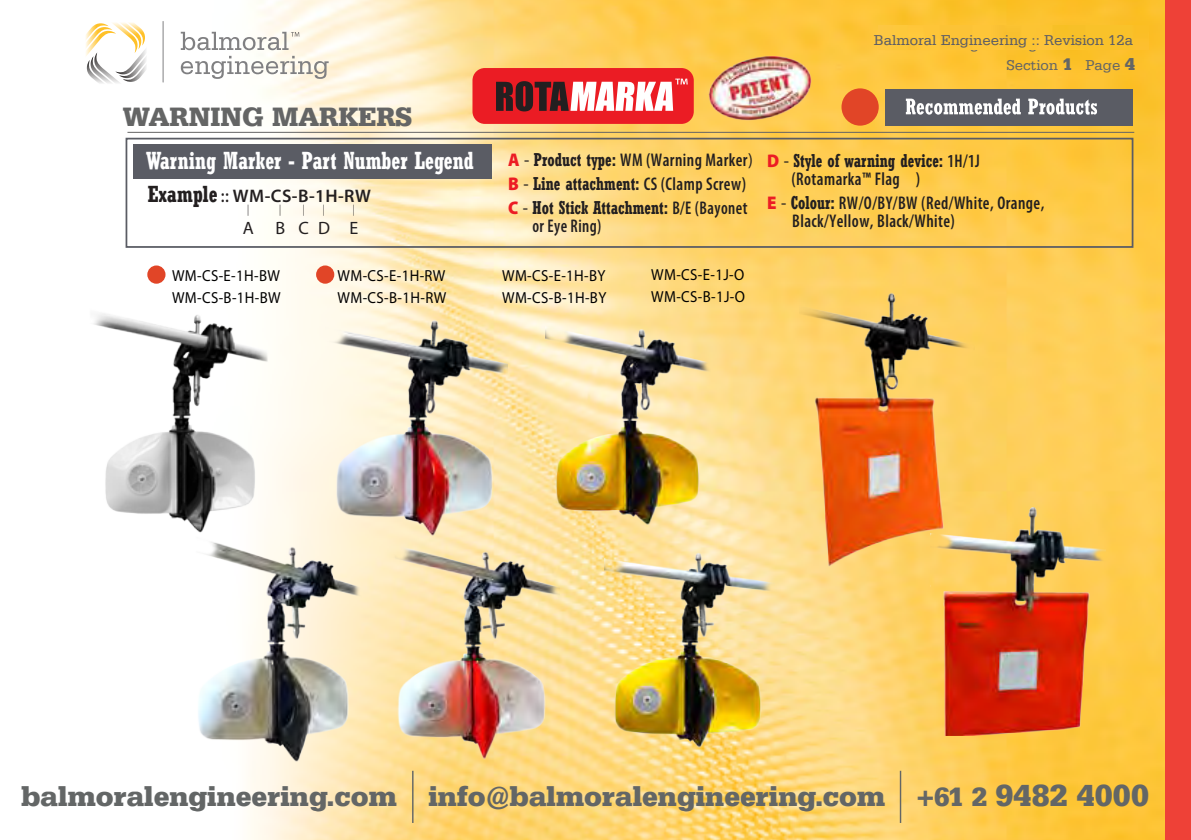
<style>
.page{position:relative;width:1191px;height:840px;background:#fff}
.page>*{position:absolute;margin:0;border:0;box-sizing:border-box;transform-origin:0 0}
.t1{font:900 28px "Serifa BT";color:#646565}
.t2{font:700 27px "Serifa BQ";color:#636666}
.t3{font:700 condensed 24.4px "Rockwell";color:#fff;scale:.85 1}
.t4{font:600 condensed 18.4px/24px "Myriad Pro";letter-spacing:.025em;color:#231f20;scale:.93 1}
.t5{font:700 condensed 18.4px/24px "Rockwell";color:#231f20;scale:.83 1}
.t6{font:600 condensed 18.4px "Myriad Pro";letter-spacing:.025em;color:#231f20;scale:.9 1}
.t7{font:600 18.2px "Myriad Pro";letter-spacing:.025em;color:#231f20}
.t8{font:17.8px "Myriad Pro";color:#231f20}
.t9{font:16px/22px "Myriad Pro";letter-spacing:.025em;color:#000;scale:.92 1}
.t10{font:15px/21.6px "Serifa";color:#646565;text-align:right}
.t11{font:15px "Serifa";color:#5b5c65}
.t12{font:300 condensed 11.2px "Myriad Pro";color:#231f20}
.s1{font-family:"Rockwell";font-weight:700;font-stretch:condensed;font-size:23px}
.s2{font-stretch:condensed}
.s3{font-weight:900;font-stretch:normal;color:#ec1c24}
.s4{font-weight:400;font-stretch:normal}
.s5{font-family:"Rockwell";font-weight:700}
.s6{font-family:"Myriad Pro";font-weight:900;font-stretch:normal;color:#ec1c24}
.s7{font-family:"Myriad Pro";font-weight:400;font-stretch:normal}
.s8{font-family:"Myriad Pro";font-weight:600}
.s9{font-family:"Serifa BT";font-weight:900;font-size:18px}
.s10{font-size:26px}
.s11{font-size:30px}
</style>
<div class="page">
<img style="left:125px;top:0;width:1041px;height:839px">
<div style="left:1166px;top:0;width:25px;height:839px;background:#ee4137"></div>
<img style="left:799px;top:285px;width:175px;height:285px">
<img style="left:930px;top:507px;width:175px;height:228px">
<img style="left:191px;top:531px;width:170px;height:240px">
<img style="left:390px;top:537px;width:169px;height:228px">
<img style="left:604px;top:536px;width:170px;height:221px">
<img style="left:94px;top:297px;width:189px;height:241px">
<img style="left:326px;top:314px;width:181px;height:231px">
<img style="left:545px;top:311px;width:165px;height:223px">
<hr style="left:127px;top:132px;width:1007px;height:1px;background:#646565">
<svg style="left:86px;top:21px;width:61px;height:63px"></svg>
<hr style="left:163px;top:21px;width:1px;height:61px;background:#808082">
<svg style="left:181px;top:56px;width:148px;height:23px"></svg>
<svg style="left:181px;top:32px;width:118px;height:18px"></svg>
<div style="left:885px;top:89px;width:248px;height:36px;background:#5a5c64"></div>
<svg style="left:906px;top:99px;width:114px;height:16px"></svg>
<svg style="left:1028px;top:99px;width:69px;height:16px"></svg>
<div style="left:841px;top:88px;width:37px;height:38px;background:#e14527;border-radius:50%"></div>
<img style="left:707px;top:54px;width:105px;height:68px">
<div style="left:126px;top:138px;width:1007px;height:110px;border:2px solid #5a5c64"></div>
<div style="left:133px;top:144px;width:359px;height:34px;background:#5a5c64"></div>
<div style="left:147px;top:265px;width:18px;height:18px;background:#e14527;border-radius:50%"></div>
<div style="left:316px;top:265px;width:18px;height:18px;background:#e14527;border-radius:50%"></div>
<div style="left:472px;top:68px;width:222px;height:56px;background:#eb1c24;border-radius:12px"></div>
<svg style="left:496px;top:79px;width:192px;height:32px"></svg>
<hr style="left:412px;top:770px;width:1px;height:52px;background:#636666">
<hr style="left:899px;top:770px;width:2px;height:52px;background:#636666">
<img style="left:878px;top:26px;width:270px;height:24px">
<h1 class="t1" style="left:123px;top:99px;width:291px">WARNING MARKERS</h1>
<h3 class="t3" style="left:146px;top:146px;width:387px">Warning Marker - Part Number Legend</h3>
<p class="t7" style="left:148px;top:184px;width:224px"><span class="s1">Example</span> <span class="s2">::</span> WM-CS-B-1H-RW</p>
<p class="t12" style="left:247px;top:203px;width:4px">|</p>
<p class="t8" style="left:243px;top:217px;width:13px">A</p>
<p class="t12" style="left:279px;top:203px;width:4px">|</p>
<p class="t8" style="left:275px;top:217px;width:11px">B</p>
<p class="t12" style="left:303px;top:203px;width:4px">|</p>
<p class="t8" style="left:299px;top:217px;width:12px">C</p>
<p class="t12" style="left:323px;top:203px;width:4px">|</p>
<p class="t8" style="left:318px;top:217px;width:13px">D</p>
<p class="t12" style="left:353px;top:203px;width:4px">|</p>
<p class="t8" style="left:349px;top:217px;width:10px">E</p>
<p class="t4" style="left:508px;top:147px;width:265px"><span class="s3">A</span> <span class="s4">-</span> <span class="s5">Product type:</span> WM (Warning Marker<span class="s4">)</span></p>
<p class="t5" style="left:508px;top:171px;width:290px"><span class="s6">B</span> <span class="s7">-</span> Line attachment: <span class="s8">CS (Clamp Screw)<br></span><span class="s6">C</span> <span class="s7">-</span> Hot Stick Attachment: <span class="s8">B/E (Bayonet</span></p>
<p class="t6" style="left:532px;top:214px;width:78px">or Eye Ring)</p>
<p class="t9" style="left:172px;top:264px;width:120px">WM-CS-E-1H-BW<br>WM-CS-B-1H-BW</p>
<p class="t9" style="left:337px;top:264px;width:120px">WM-CS-E-1H-RW<br>WM-CS-B-1H-RW</p>
<p class="t9" style="left:502px;top:264px;width:115px">WM-CS-E-1H-BY<br>WM-CS-B-1H-BY</p>
<p class="t9" style="left:651px;top:263px;width:103px">WM-CS-E-1J-O<br>WM-CS-B-1J-O</p>
<p class="t11" style="left:874px;top:31px;width:261px">Balmoral Engineering :: Revision 12a</p>
<p class="t10" style="left:884px;top:33px;width:252px">Balmoral Engineering :: Revision 12<br>Section <span class="s9">1</span> Page <span class="s9">4</span></p>
<p class="t5" style="left:767px;top:148px;width:258px"><span class="s6">D</span> <span class="s7">-</span> Style of warning device: <span class="s8">1H/1J</span></p>
<p class="t4" style="left:767px;top:167px;width:299px;text-indent:24px">(Rotamarka™ Flag )<br><span class="s3">E</span> <span class="s4">-</span> <span class="s5">Colour:</span> RW/O/BY/BW (Red/White, Orange,</p>
<p class="t4" style="left:792px;top:209px;width:176px">Black/Yellow, Black/White)</p>
<h2 class="t2" style="left:22px;top:779px;width:1129px">balmoralengineering.com info@balmoralengineering.com <span class="s10">+61 2</span> <span class="s11">9482 4000</span></h2>
</div>
